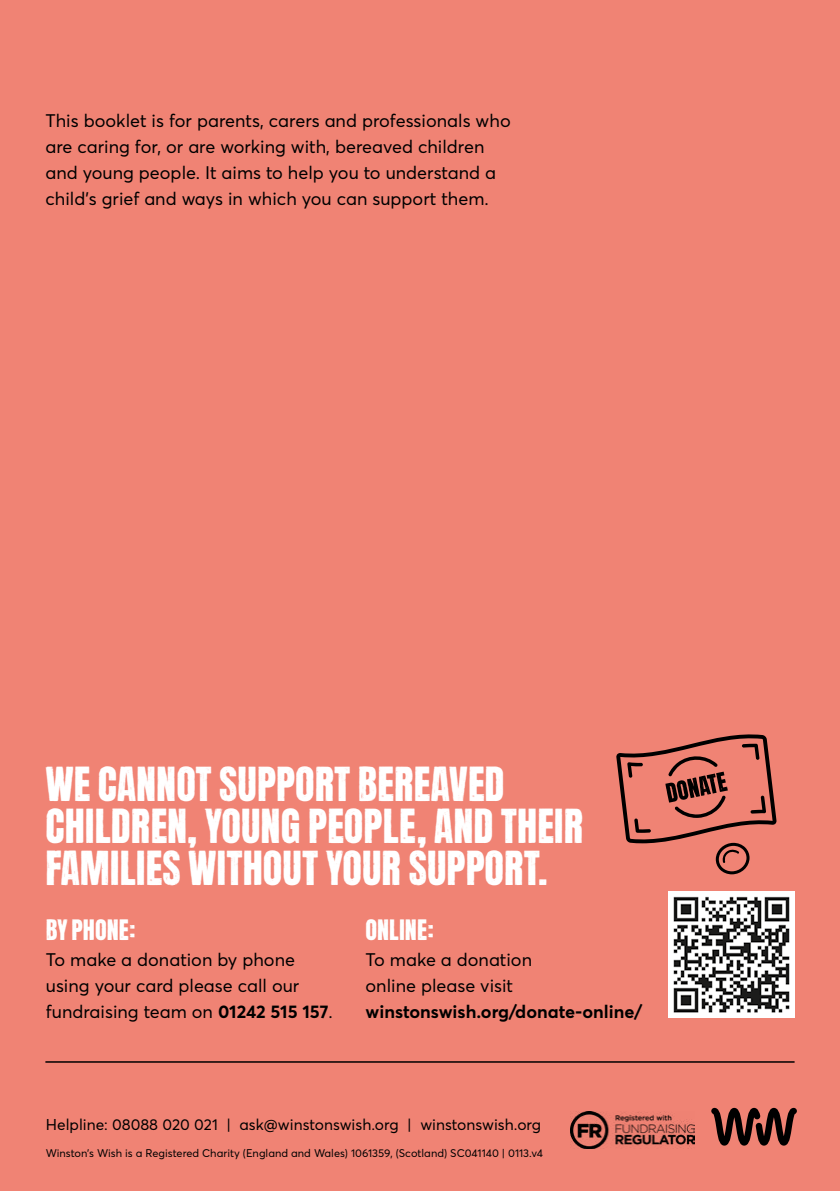
<style>
.page{position:relative;width:840px;height:1191px;background:#fff}
.page>*{position:absolute;margin:0;border:0;box-sizing:border-box;transform-origin:0 0}
.t1{font:40px/42px "WWANTON";color:#fff}
.t2{font:24px "WWANTON";color:#fff}
.t3{font:18px/26px "Averta Std";color:#000}
.t4{font:700 18px "Averta Std";color:#000}
.t5{font:15.6px "Averta Std";color:#000}
.t6{font:11px "Averta Std";color:#000}
.s1{font-weight:700}
</style>
<div class="page">
<div style="left:0;top:0;width:839px;height:1191px;background:#f08374"></div>
<hr style="left:45px;top:1061px;width:749px;height:1px;background:#000">
<svg style="left:616px;top:734px;width:160px;height:140px"></svg>
<svg style="left:711px;top:1107px;width:85px;height:38px"></svg>
<img style="left:570px;top:1111px;width:124px;height:38px">
<img style="left:668px;top:891px;width:126px;height:127px">
<p class="t3" style="left:45px;top:108px;width:466px">This booklet is for parents, carers and professionals who are caring for, or are working with, bereaved children and young people. It aims to help you to understand a child’s grief and ways in which you can support them.</p>
<h1 class="t1" style="left:45px;top:764px;width:539px">WE CANNOT SUPPORT BEREAVED<br>CHILDREN, YOUNG PEOPLE, AND THEIR<br>FAMILIES WITHOUT YOUR SUPPORT.</h1>
<h2 class="t2" style="left:46px;top:917px;width:91px">BY PHONE:</h2>
<p class="t3" style="left:46px;top:946px;width:288px">To make a donation by phone using your card please call our fundraising team on <span class="s1">01242 515 157</span>.</p>
<h2 class="t2" style="left:365px;top:917px;width:12px">ONLINE</h2>
<h2 class="t2" style="left:427px;top:917px;width:7px">:</h2>
<p class="t3" style="left:365px;top:946px;width:168px">To make a donation online please visit</p>
<p class="t4" style="left:365px;top:1000px;width:278px">winstonswish.org/donate-online/</p>
<p class="t5" style="left:46px;top:1114px;width:496px">Helpline: 08088 020 021 | ask@winstonswish.org | winstonswish.org</p>
<p class="t6" style="left:46px;top:1145px;width:498px">Winston’s Wish is a Registered Charity (England and Wales) 1061359, (Scotland) SC041140 | 0113.v4</p>
</div>
